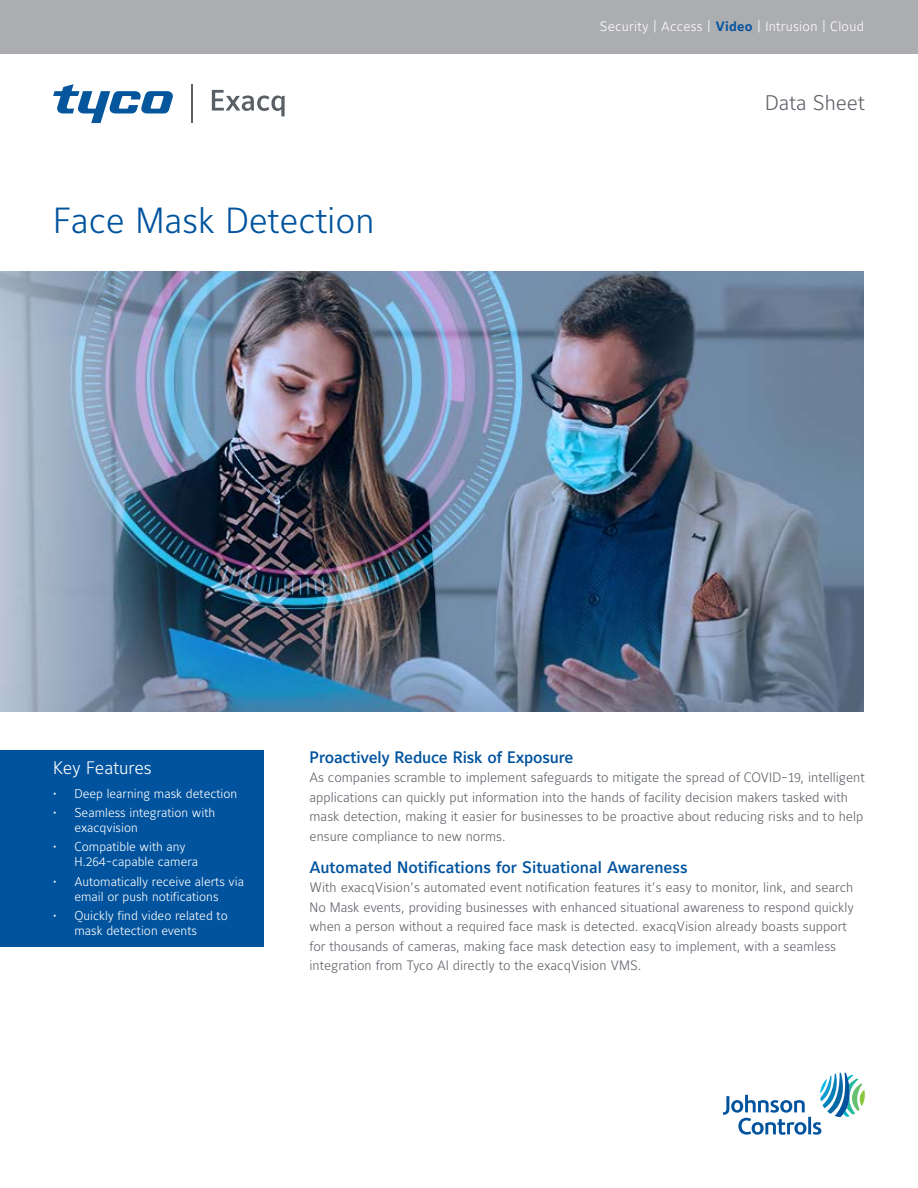
<style>
.page{position:relative;width:918px;height:1188px;background:#fff}
.page>*{position:absolute;margin:0;border:0;box-sizing:border-box;transform-origin:0 0}
.t1{font:300 36px "Maurea Jci Lf ML";color:#01539e}
.t2{font:300 21px "Maurea Jci Lf ML";color:#5f6369}
.t3{font:300 18px "Maurea Jci Lf ML";color:#fff}
.t4{font:500 16.5px "Maurea Jci Lf ML";color:#01539e}
.t5{font:300 13.5px/19.5px "Maurea Jci Lf ML";color:#5f6369}
.t6{font:300 13.5px "Maurea Jci Lf ML";letter-spacing:.02em;color:#fff}
.t7{font:300 12.75px/15px "Maurea Jci Lf ML";color:#fff}
.s1{font-weight:700;color:#01539e}
</style>
<div class="page">
<img style="left:0;top:272px;width:864px;height:440px">
<div style="left:0;top:0;width:918px;height:53px;background:#acadb1"></div>
<svg style="left:212px;top:90px;width:73px;height:26px"></svg>
<hr style="left:192px;top:84px;width:1px;height:39px;background:#585f65">
<svg style="left:53px;top:84px;width:120px;height:39px"></svg>
<svg style="left:723px;top:1073px;width:142px;height:62px"></svg>
<div style="left:0;top:750px;width:263px;height:197px;background:#01539e"></div>
<p class="t6" style="left:600px;top:18px;width:266px">Security | Access | <span class="s1">Video</span> | Intrusion | Cloud</p>
<h1 class="t1" style="left:53px;top:199px;width:323px">Face Mask Detection</h1>
<h2 class="t2" style="left:765px;top:90px;width:101px">Data Sheet</h2>
<h3 class="t3" style="left:53px;top:757px;width:100px">Key Features</h3>
<p class="t7" style="left:53px;top:786px;width:186px">• Deep learning mask detection</p>
<p class="t7" style="left:74px;top:805px;width:142px;text-indent:-21px">• Seamless integration with exacqvision</p>
<p class="t7" style="left:74px;top:839px;width:125px;text-indent:-21px">• Compatible with any<br>H.264-capable camera</p>
<p class="t7" style="left:53px;top:873px;width:192px;text-align:center">• Automatically receive alerts via email or push notifications</p>
<p class="t7" style="left:74px;top:908px;width:155px;text-indent:-21px">• Quickly find video related to mask detection events</p>
<p class="t4" style="left:310px;top:747px;width:266px">Proactively Reduce Risk of Exposure</p>
<p class="t5" style="left:310px;top:767px;width:557px">As companies scramble to implement safeguards to mitigate the spread of COVID-19, intelligent applications can quickly put information into the hands of facility decision makers tasked with mask detection, making it easier for businesses to be proactive about reducing risks and to help ensure compliance to new norms.</p>
<p class="t4" style="left:310px;top:857px;width:380px">Automated Notifications for Situational Awareness</p>
<p class="t5" style="left:310px;top:878px;width:546px">With exacqVision’s automated event notification features it’s easy to monitor, link, and search No Mask events, providing businesses with enhanced situational awareness to respond quickly when a person without a required face mask is detected. exacqVision already boasts support for thousands of cameras, making face mask detection easy to implement, with a seamless integration from Tyco AI directly to the exacqVision VMS.</p>
</div>
